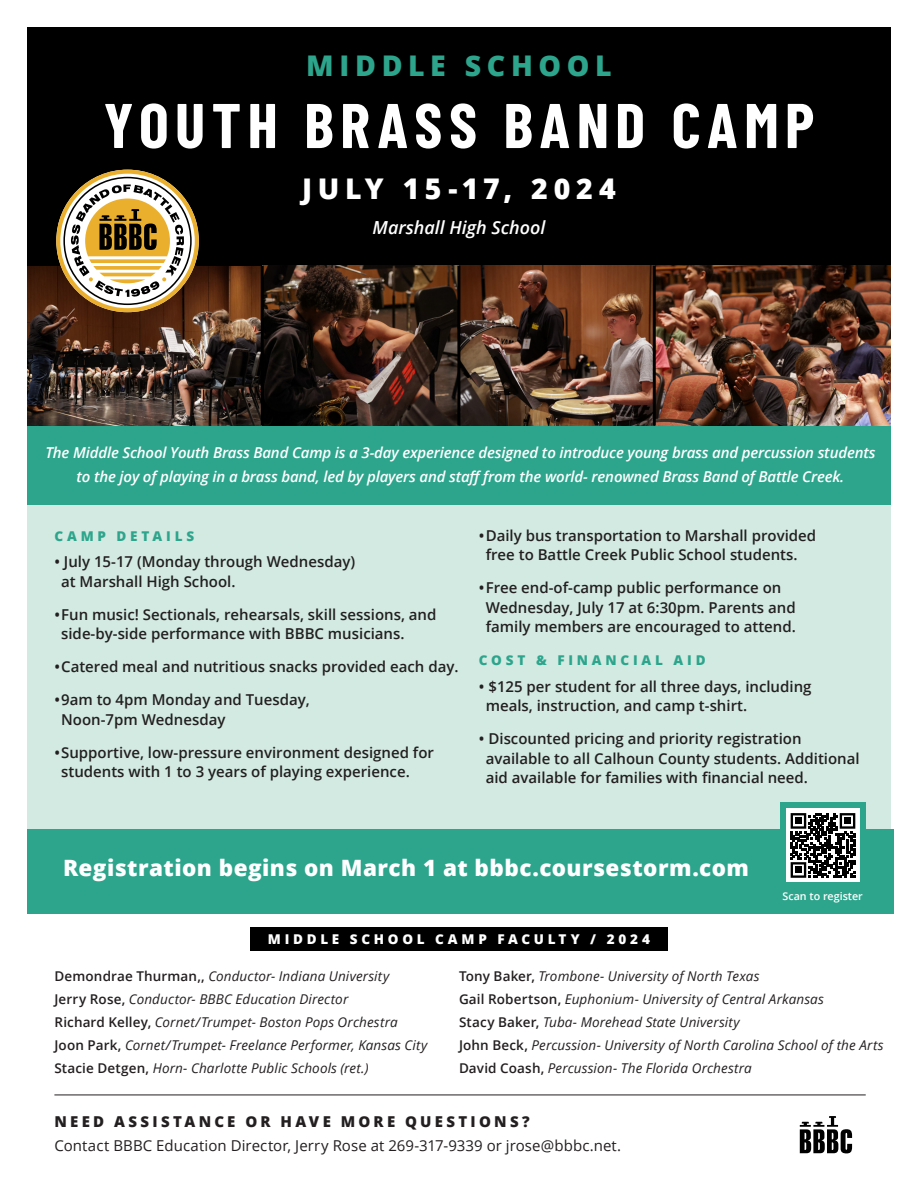
<style>
.page{position:relative;width:918px;height:1188px;background:#fff}
.page>*{position:absolute;margin:0;border:0;box-sizing:border-box;transform-origin:0 0}
.t1{font:700 63px "Barlow Condensed";letter-spacing:.1em;color:#fff}
.t2{font:800 28.5px "Open Sans";letter-spacing:.2em;color:#fff}
.t3{font:800 28.5px "Open Sans";letter-spacing:.2em;color:#2da58c}
.t4{font:800 22.5px "Open Sans";letter-spacing:.02em;color:#fff}
.t5{font:italic 600 18px "Open Sans";color:#fff}
.t6{font:600 15px/19.5px "Open Sans";color:#231f20}
.t7{font:italic 600 15px/23.4px "Open Sans";letter-spacing:-.01em;color:#fff;text-align:center}
.t8{font:15px/24px "Open Sans";letter-spacing:.005em;color:#231f20}
.t9{font:italic 13.5px "Open Sans";letter-spacing:.01em;color:#231f20}
.t10{font:800 13.5px "Open Sans";letter-spacing:.28em;color:#2da58c}
.t11{font:800 13.5px "Open Sans";letter-spacing:.275em;color:#fff}
.t12{font:600 10.65px "Open Sans";color:#fff}
.s1{font-weight:600;font-style:normal}
.s2{font-weight:800}
</style>
<div class="page">
<div style="left:27px;top:27px;width:864px;height:816px;background:#d2eae1"></div>
<div style="left:27px;top:830px;width:866px;height:84px;background:#2da58c"></div>
<div style="left:780px;top:803px;width:86px;height:85px;background:#2da58c"></div>
<div style="left:786px;top:809px;width:74px;height:73px;background:#fff"></div>
<svg style="left:791px;top:813px;width:64px;height:65px"></svg>
<div style="left:795px;top:818px;width:7px;height:6px;background:#000"></div>
<div style="left:844px;top:818px;width:7px;height:6px;background:#000"></div>
<div style="left:795px;top:867px;width:7px;height:6px;background:#000"></div>
<div style="left:250px;top:928px;width:418px;height:23px;background:#000"></div>
<div style="left:27px;top:426px;width:864px;height:79px;background:#2da58c"></div>
<hr style="left:54px;top:1095px;width:812px;height:1px;background:#231f20">
<img style="left:27px;top:266px;width:864px;height:160px">
<div style="left:27px;top:27px;width:864px;height:239px;background:#000"></div>
<hr style="left:261px;top:266px;width:3px;height:160px;background:#000">
<hr style="left:457px;top:266px;width:3px;height:160px;background:#000">
<hr style="left:653px;top:266px;width:3px;height:160px;background:#000">
<svg style="left:800px;top:1116px;width:52px;height:37px"></svg>
<svg style="left:56px;top:170px;width:143px;height:142px"></svg>
<p class="t3" style="left:306px;top:44px;width:307px">MIDDLE SCHOOL</p>
<p class="t1" style="left:104px;top:81px;width:712px">YOUTH BRASS BAND CAMP</p>
<p class="t2" style="left:302px;top:167px;width:315px">JULY 15-17, 2024</p>
<p class="t5" style="left:373px;top:215px;width:174px">Marshall High School</p>
<p class="t7" style="left:45px;top:441px;width:832px">The Middle School Youth Brass Band Camp is a 3-day experience designed to introduce young brass and percussion students to the joy of playing in a brass band, led by players and staff from the world- renowned Brass Band of Battle Creek.</p>
<p class="t10" style="left:54px;top:526px;width:141px">CAMP DETAILS</p>
<p class="t6" style="left:61px;top:552px;width:296px;text-indent:-7px">• July 15-17 (Monday through Wednesday) at Marshall High School.</p>
<p class="t6" style="left:61px;top:604px;width:377px;text-indent:-7px">•Fun music! Sectionals, rehearsals, skill sessions, and side-by-side performance with BBBC musicians.</p>
<p class="t6" style="left:54px;top:657px;width:406px">•Catered meal and nutritious snacks provided each day.</p>
<p class="t6" style="left:61px;top:690px;width:250px;text-indent:-7px">•9am to 4pm Monday and Tuesday,<br>Noon-7pm Wednesday</p>
<p class="t6" style="left:61px;top:742px;width:374px;text-indent:-7px">•Supportive, low-pressure environment designed for students with 1 to 3 years of playing experience.</p>
<p class="t6" style="left:486px;top:525px;width:332px;text-indent:-7px">•Daily bus transportation to Marshall provided free to Battle Creek Public School students.</p>
<p class="t6" style="left:486px;top:578px;width:312px;text-indent:-7px">•Free end-of-camp public performance on<br>Wednesday, July 17 at 6:30pm. Parents and family members are encouraged to attend.</p>
<p class="t10" style="left:479px;top:650px;width:228px">COST &amp; FINANCIAL AID</p>
<p class="t6" style="left:486px;top:676px;width:327px;text-indent:-7px">• $125 per student for all three days, including meals, instruction, and camp t-shirt.</p>
<p class="t6" style="left:486px;top:729px;width:375px;text-indent:-7px">• Discounted pricing and priority registration available to all Calhoun County students. Additional aid available for families with financial need.</p>
<p class="t4" style="left:63px;top:851px;width:687px">Registration begins on March 1 at bbbc.coursestorm.com</p>
<p class="t11" style="left:268px;top:928px;width:384px">MIDDLE SCHOOL CAMP FACULTY / 2024</p>
<p class="t12" style="left:783px;top:889px;width:82px">Scan to register</p>
<p class="t9" style="left:54px;top:967px;width:336px"><span class="s1">Demondrae Thurman,,</span> Conductor- Indiana University</p>
<p class="t9" style="left:54px;top:990px;width:295px"><span class="s1">Jerry Rose,</span> Conductor- BBBC Education Director</p>
<p class="t9" style="left:54px;top:1013px;width:345px"><span class="s1">Richard Kelley,</span> Cornet/Trumpet- Boston Pops Orchestra</p>
<p class="t9" style="left:54px;top:1036px;width:375px"><span class="s1">Joon Park,</span> Cornet/Trumpet- Freelance Performer, Kansas City</p>
<p class="t9" style="left:54px;top:1059px;width:316px"><span class="s1">Stacie Detgen,</span> Horn- Charlotte Public Schools (ret.)</p>
<p class="t9" style="left:459px;top:967px;width:302px"><span class="s1">Tony Baker,</span> Trombone- University of North Texas</p>
<p class="t9" style="left:459px;top:990px;width:366px"><span class="s1">Gail Robertson,</span> Euphonium- University of Central Arkansas</p>
<p class="t9" style="left:459px;top:1013px;width:282px"><span class="s1">Stacy Baker,</span> Tuba- Morehead State University</p>
<p class="t9" style="left:459px;top:1036px;width:426px"><span class="s1">John Beck,</span> Percussion- University of North Carolina School of the Arts</p>
<p class="t9" style="left:459px;top:1059px;width:294px"><span class="s1">David Coash,</span> Percussion- The Florida Orchestra</p>
<p class="t8" style="left:54px;top:1110px;width:568px"><span class="s2">NEED ASSISTANCE OR HAVE MORE QUESTIONS?<br></span>Contact BBBC Education Director, Jerry Rose at 269-317-9339 or jrose@bbbc.net.</p>
</div>
